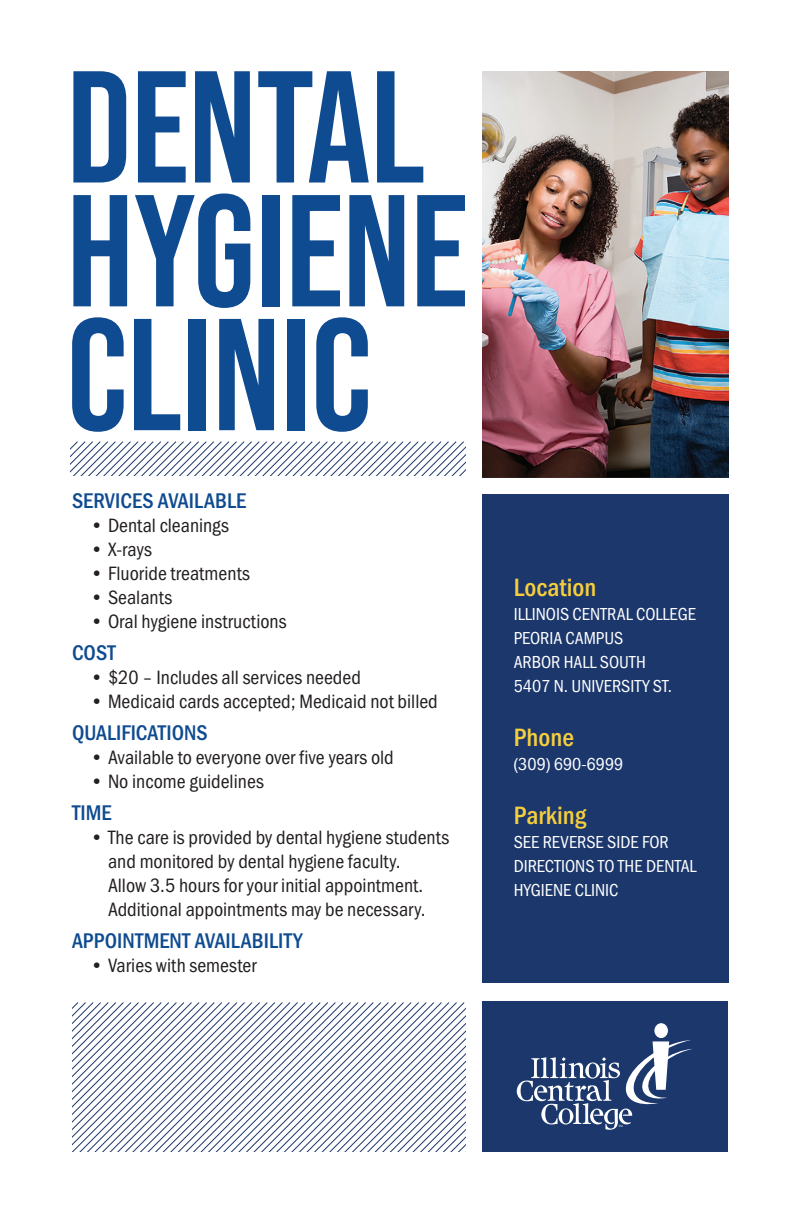
<style>
.page{position:relative;width:792px;height:1224px;background:#fff}
.page>*{position:absolute;margin:0;border:0;box-sizing:border-box;transform-origin:0 0}
.t1{font:700 159px/123.8px "Bebas Neue Pro";color:#0f4b90}
.t2{font:500 26px "Franklin Gothic URW Con";color:#f6ce3d}
.t3{font:500 22px "Franklin Gothic URW Con";color:#0f4b90}
.t4{font:20px/24px "Franklin Gothic URW Con Boo";color:#231f20}
.t5{font:18px/24px "Franklin Gothic URW Con Boo";color:#fff}
</style>
<div class="page">
<div style="left:482px;top:1001px;width:246px;height:151px;background:#1b376c"></div>
<div style="left:482px;top:494px;width:246px;height:489px;background:#1b376c"></div>
<div style="left:654px;top:1023px;width:14px;height:15px;background:#fff;border-radius:50%"></div>
<svg style="left:517px;top:1040px;width:175px;height:90px"></svg>
<img style="left:482px;top:72px;width:247px;height:405px">
<svg style="left:71px;top:441px;width:394px;height:35px"></svg>
<svg style="left:72px;top:1002px;width:394px;height:150px"></svg>
<h1 class="t1" style="left:67px;top:63px;width:402px">DENTAL<br>HYGIENE<br>CLINIC</h1>
<p class="t3" style="left:72px;top:487px;width:176px">SERVICES AVAILABLE</p>
<p class="t4" style="left:90px;top:513px;width:140px">• Dental cleanings</p>
<p class="t4" style="left:90px;top:537px;width:63px">• X-rays</p>
<p class="t4" style="left:90px;top:561px;width:162px">• Fluoride treatments</p>
<p class="t4" style="left:90px;top:585px;width:84px">• Sealants</p>
<p class="t4" style="left:90px;top:609px;width:198px">• Oral hygiene instructions</p>
<p class="t3" style="left:72px;top:639px;width:45px">COST</p>
<p class="t4" style="left:90px;top:665px;width:272px">• $20 – Includes all services needed</p>
<p class="t4" style="left:90px;top:689px;width:349px">• Medicaid cards accepted; Medicaid not billed</p>
<p class="t3" style="left:72px;top:719px;width:137px">QUALIFICATIONS</p>
<p class="t4" style="left:90px;top:745px;width:305px">• Available to everyone over five years old</p>
<p class="t4" style="left:90px;top:769px;width:175px">• No income guidelines</p>
<p class="t3" style="left:72px;top:799px;width:41px">TIME</p>
<p class="t4" style="left:108px;top:825px;width:343px;text-indent:-18px">• The care is provided by dental hygiene students and monitored by dental hygiene faculty.<br>Allow 3.5 hours for your initial appointment.<br>Additional appointments may be necessary.</p>
<p class="t3" style="left:72px;top:927px;width:232px">APPOINTMENT AVAILABILITY</p>
<p class="t4" style="left:90px;top:953px;width:168px">• Varies with semester</p>
<h2 class="t2" style="left:514px;top:570px;width:84px">Location</h2>
<p class="t5" style="left:514px;top:602px;width:184px">ILLINOIS CENTRAL COLLEGE<br>PEORIA CAMPUS<br>ARBOR HALL SOUTH<br>5407 N. UNIVERSITY ST.</p>
<h2 class="t2" style="left:514px;top:720px;width:62px">Phone</h2>
<p class="t5" style="left:514px;top:752px;width:111px">(309) 690-6999</p>
<h2 class="t2" style="left:514px;top:798px;width:74px">Parking</h2>
<p class="t5" style="left:514px;top:830px;width:184px">SEE REVERSE SIDE FOR<br>DIRECTIONS TO THE DENTAL<br>HYGIENE CLINIC</p>
</div>
